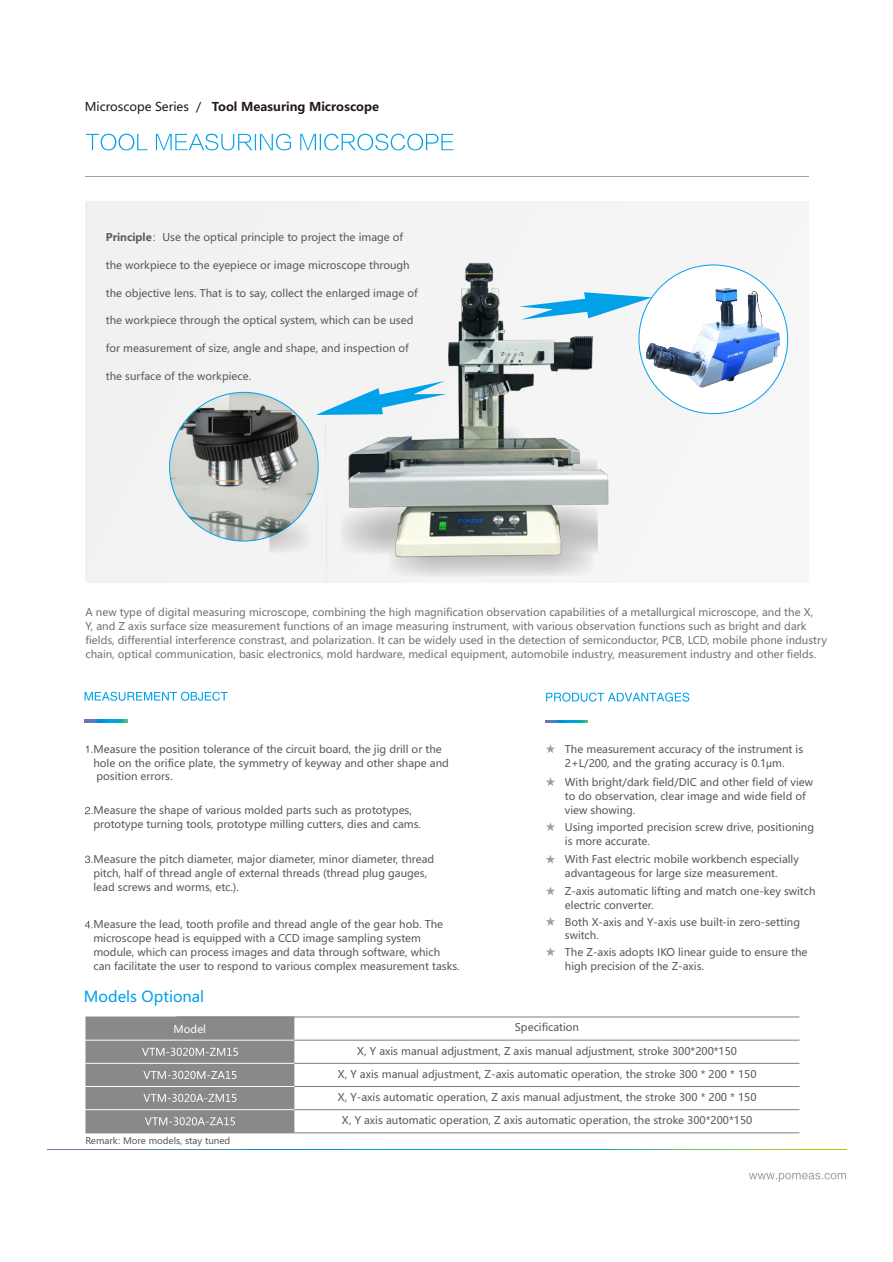
<style>
.page{position:relative;width:893px;height:1262px;background:#fff}
.page>*{position:absolute;margin:0;border:0;box-sizing:border-box;transform-origin:0 0}
.t1{font:15px "Microsoft Ya Hei";color:#00a1e9}
.t2{font:700 12px "Microsoft Ya Hei";color:#231916}
.t3{font:10.5px/13.8px "Microsoft Ya Hei";color:#595857}
.t4{font:10.5px/13.8px "Microsoft Ya Hei";color:#727272}
.t5{font:10.5px "Microsoft Ya Hei";color:#fff}
.t6{font:9px "Microsoft Ya Hei";color:#595857}
.s1{font-weight:400}
.s2{font-weight:700}
.s3{font-family:"Arial"}
</style>
<div class="page">
<svg style="left:546px;top:744px;width:9px;height:9px"></svg>
<svg style="left:85px;top:806px;width:8px;height:8px"></svg>
<svg style="left:86px;top:745px;width:7px;height:7px"></svg>
<svg style="left:85px;top:855px;width:7px;height:8px"></svg>
<svg style="left:85px;top:921px;width:7px;height:7px"></svg>
<svg style="left:546px;top:777px;width:9px;height:9px"></svg>
<svg style="left:546px;top:822px;width:9px;height:9px"></svg>
<svg style="left:546px;top:855px;width:9px;height:8px"></svg>
<svg style="left:546px;top:886px;width:9px;height:9px"></svg>
<svg style="left:546px;top:917px;width:9px;height:8px"></svg>
<svg style="left:546px;top:947px;width:9px;height:9px"></svg>
<svg style="left:749px;top:1172px;width:97px;height:9px"></svg>
<svg style="left:47px;top:1149px;width:799px;height:1px"></svg>
<hr style="left:85px;top:176px;width:723px;height:1px;background:#a0a0a1">
<div style="left:86px;top:201px;width:722px;height:381px;background:#f3f3f3"></div>
<svg style="left:86px;top:134px;width:367px;height:16px"></svg>
<div style="left:638px;top:264px;width:150px;height:150px;background:#fff;border:1px solid #00a1e9;border-radius:50%"></div>
<img style="left:646px;top:289px;width:133px;height:99px">
<img style="left:169px;top:392px;width:149px;height:149px;border-radius:50%">
<svg style="left:85px;top:691px;width:143px;height:10px"></svg>
<svg style="left:85px;top:720px;width:42px;height:2px"></svg>
<svg style="left:546px;top:692px;width:143px;height:9px"></svg>
<svg style="left:545px;top:721px;width:42px;height:2px"></svg>
<svg style="left:268px;top:422px;width:168px;height:161px"></svg>
<img style="left:336px;top:262px;width:273px;height:317px">
<hr style="left:177px;top:1063px;width:622px;height:1px;background:#7e7e7e">
<hr style="left:85px;top:1132px;width:714px;height:1px;background:#7e7e7e">
<hr style="left:177px;top:1016px;width:622px;height:1px;background:#7e7e7e">
<hr style="left:177px;top:1040px;width:622px;height:1px;background:#7e7e7e">
<hr style="left:177px;top:1086px;width:622px;height:1px;background:#7e7e7e">
<hr style="left:177px;top:1109px;width:622px;height:1px;background:#7e7e7e">
<svg style="left:85px;top:1016px;width:209px;height:116px;background:#919191"></svg>
<svg style="left:519px;top:292px;width:133px;height:28px"></svg>
<svg style="left:316px;top:381px;width:131px;height:34px"></svg>
<p class="t2" style="left:85px;top:101px;width:296px"><span class="s1">Microscope Series /</span> Tool Measuring Microscope</p>
<p class="t3" style="left:106px;top:231px;width:299px"><span class="s2">Principle</span>：Use the optical principle to project the image of</p>
<p class="t3" style="left:106px;top:259px;width:305px">the workpiece to the eyepiece or image microscope through</p>
<p class="t3" style="left:106px;top:287px;width:313px">the objective lens. That is to say, collect the enlarged image of</p>
<p class="t3" style="left:106px;top:314px;width:309px">the workpiece through the optical system, which can be used</p>
<p class="t3" style="left:106px;top:342px;width:304px">for measurement of size, angle and shape, and inspection of</p>
<p class="t3" style="left:106px;top:370px;width:147px">the surface of the workpiece.</p>
<p class="t4" style="left:85px;top:606px;width:743px">A new type of digital measuring microscope, combining the high magnification observation capabilities of a metallurgical microscope, and the X,<br>Y, and Z axis surface size measurement functions of an image measuring instrument, with various observation functions such as bright and dark fields, differential interference constrast, and polarization. It can be widely used in the detection of semiconductor, PCB, LCD, mobile phone industry chain, optical communication, basic electronics, mold hardware, medical equipment, automobile industry, measurement industry and other fields.</p>
<p class="t3" style="left:93px;top:743px;width:357px">Measure the position tolerance of the circuit board, the jig drill or the hole on the orifice plate, the symmetry of keyway and other shape and position errors.</p>
<p class="t3" style="left:93px;top:804px;width:329px">Measure the shape of various molded parts such as prototypes, prototype turning tools, prototype milling cutters, dies and cams.</p>
<p class="t3" style="left:93px;top:853px;width:342px">Measure the pitch diameter, major diameter, minor diameter, thread pitch, half of thread angle of external threads (thread plug gauges, lead screws and worms, etc.).</p>
<p class="t3" style="left:93px;top:918px;width:368px">Measure the lead, tooth profile and thread angle of the gear hob. The microscope head is equipped with a CCD image sampling system module, which can process images and data through software, which can facilitate the user to respond to various complex measurement tasks.</p>
<p class="t3" style="left:565px;top:743px;width:240px">The measurement accuracy of the instrument is<br>2+L/200, and the grating accuracy is 0.1<span class="s3">μ</span>m.</p>
<p class="t3" style="left:565px;top:776px;width:250px">With bright/dark field/DIC and other field of view to do observation, clear image and wide field of view showing.</p>
<p class="t3" style="left:565px;top:821px;width:251px">Using imported precision screw drive, positioning is more accurate.</p>
<p class="t3" style="left:565px;top:853px;width:235px">With Fast electric mobile workbench especially advantageous for large size measurement.</p>
<p class="t3" style="left:565px;top:885px;width:252px">Z-axis automatic lifting and match one-key switch electric converter.</p>
<p class="t3" style="left:565px;top:915px;width:236px">Both X-axis and Y-axis use built-in zero-setting switch.</p>
<p class="t3" style="left:565px;top:946px;width:244px">The Z-axis adopts IKO linear guide to ensure the high precision of the Z-axis.</p>
<h1 class="t1" style="left:84px;top:989px;width:122px">Models Optional</h1>
<p class="t5" style="left:174px;top:1024px;width:34px">Model</p>
<p class="t3" style="left:515px;top:1021px;width:66px">Specification</p>
<p class="t3" style="left:357px;top:1044px;width:381px">X, Y axis manual adjustment, Z axis manual adjustment, stroke 300*200*150</p>
<p class="t3" style="left:338px;top:1068px;width:420px">X, Y axis manual adjustment, Z-axis automatic operation, the stroke 300 * 200 * 150</p>
<p class="t3" style="left:338px;top:1091px;width:420px">X, Y-axis automatic operation, Z axis manual adjustment, the stroke 300 * 200 * 150</p>
<p class="t3" style="left:342px;top:1114px;width:412px">X, Y axis automatic operation, Z axis automatic operation, the stroke 300*200*150</p>
<p class="t6" style="left:85px;top:1136px;width:146px">Remark: More models, stay tuned</p>
</div>
